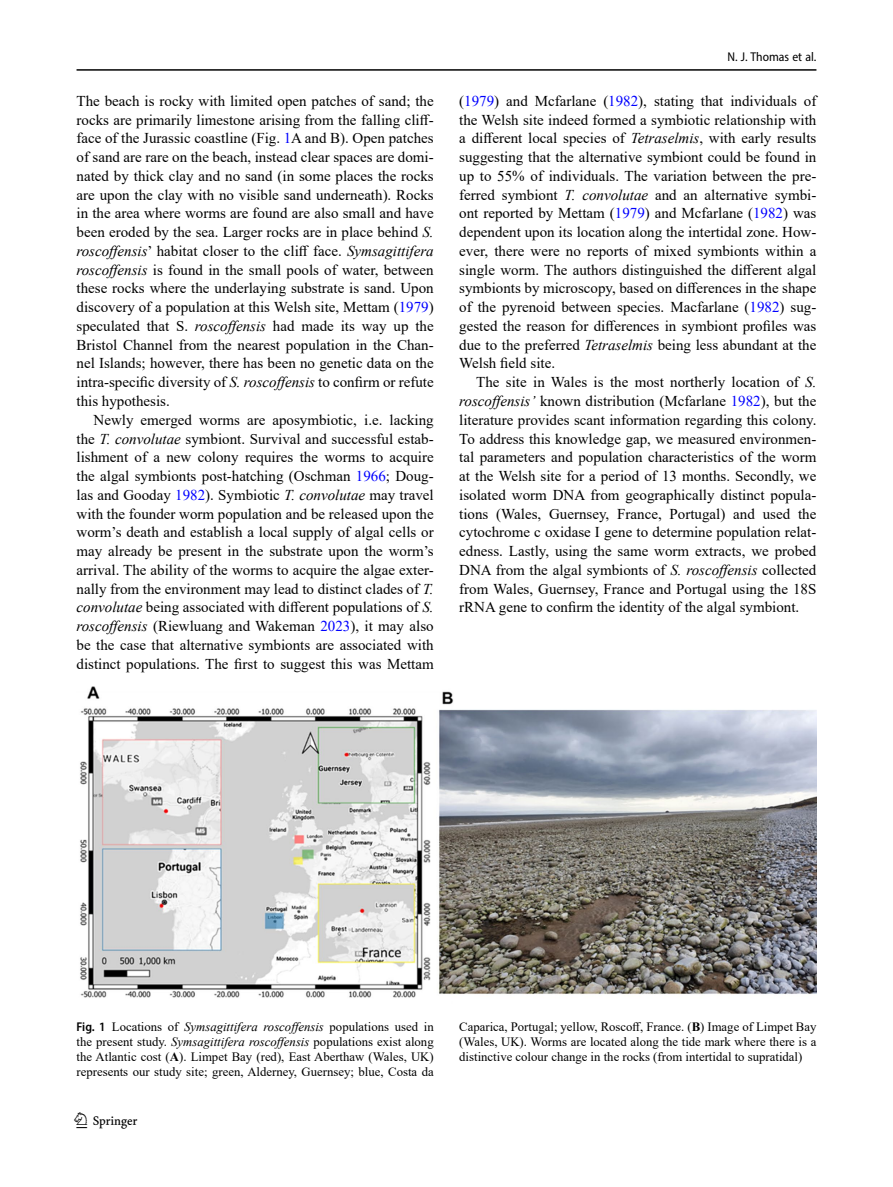
<style>
.page{position:relative;width:893px;height:1187px;background:#fff}
.page>*{position:absolute;margin:0;border:0;box-sizing:border-box;transform-origin:0 0}
.t1{font:22.5px "Springnew";color:#000}
.Body_Text_Indent{font:15px/18.8px "Times New Roman";color:#000;text-align:justify}
.Figure_Caption{font:12.75px/15px "Times New Roman";color:#000;text-align:justify}
.t2{font:semi-condensed 12.75px "Myriad Pro";color:#000}
.s1{color:#00f}
.s2{font-style:italic}
.s3{font-family:"Myriad Pro";font-weight:600;font-stretch:semi-condensed}
.s4{font-weight:700}
</style>
<div class="page">
<hr style="left:77px;top:69px;width:739px;height:2px;background:#000">
<img style="left:80px;top:686px;width:736px;height:312px">
<p class="Body_Text_Indent" style="left:77px;top:91px;width:359px">The beach is rocky with limited open patches of sand; the rocks are primarily limestone arising from the falling cliff&shy;face of the Jurassic coastline (Fig. <span class="s1">1</span>A and B). Open patches of sand are rare on the beach, instead clear spaces are domi&shy;nated by thick clay and no sand (in some places the rocks are upon the clay with no visible sand underneath). Rocks in the area where worms are found are also small and have been eroded by the sea. Larger rocks are in place behind <span class="s2">S. roscoffensis</span>’ habitat closer to the cliff face. <span class="s2">Symsagittifera roscoffensis</span> is found in the small pools of water, between these rocks where the underlaying substrate is sand. Upon discovery of a population at this Welsh site, Mettam (<span class="s1">1979</span>) speculated that S. <span class="s2">roscoffensis</span> had made its way up the Bristol Channel from the nearest population in the Chan&shy;nel Islands; however, there has been no genetic data on the intra-specific diversity of <span class="s2">S. roscoffensis</span> to confirm or refute this hypothesis.</p>
<p class="Body_Text_Indent" style="left:77px;top:410px;width:359px;text-indent:17px">Newly emerged worms are aposymbiotic, i.e. lacking the <span class="s2">T. convolutae</span> symbiont. Survival and successful estab&shy;lishment of a new colony requires the worms to acquire the algal symbionts post-hatching (Oschman <span class="s1">1966</span>; Doug&shy;las and Gooday <span class="s1">1982</span>). Symbiotic <span class="s2">T. convolutae</span> may travel with the founder worm population and be released upon the worm’s death and establish a local supply of algal cells or may already be present in the substrate upon the worm’s arrival. The ability of the worms to acquire the algae exter&shy;nally from the environment may lead to distinct clades of <span class="s2">T. convolutae</span> being associated with different populations of <span class="s2">S. roscoffensis</span> (Riewluang and Wakeman <span class="s1">2023</span>), it may also be the case that alternative symbionts are associated with distinct populations. The first to suggest this was Mettam</p>
<p class="t2" style="left:727px;top:49px;width:90px">N. J. Thomas et al.</p>
<p class="Body_Text_Indent" style="left:459px;top:91px;width:359px">(<span class="s1">1979</span>) and Mcfarlane (<span class="s1">1982</span>), stating that individuals of the Welsh site indeed formed a symbiotic relationship with a different local species of <span class="s2">Tetraselmis</span>, with early results suggesting that the alternative symbiont could be found in up to 55% of individuals. The variation between the pre&shy;ferred symbiont <span class="s2">T. convolutae</span> and an alternative symbi&shy;ont reported by Mettam (<span class="s1">1979</span>) and Mcfarlane (<span class="s1">1982</span>) was dependent upon its location along the intertidal zone. How&shy;ever, there were no reports of mixed symbionts within a single worm. The authors distinguished the different algal symbionts by microscopy, based on differences in the shape of the pyrenoid between species. Macfarlane (<span class="s1">1982</span>) sug&shy;gested the reason for differences in symbiont profiles was due to the preferred <span class="s2">Tetraselmis</span> being less abundant at the Welsh field site.</p>
<p class="Body_Text_Indent" style="left:459px;top:372px;width:359px;text-indent:17px">The site in Wales is the most northerly location of <span class="s2">S. roscoffensis’</span> known distribution (Mcfarlane <span class="s1">1982</span>), but the literature provides scant information regarding this colony.<br>To address this knowledge gap, we measured environmen&shy;tal parameters and population characteristics of the worm at the Welsh site for a period of 13 months. Secondly, we isolated worm DNA from geographically distinct popula&shy;tions (Wales, Guernsey, France, Portugal) and used the cytochrome c oxidase I gene to determine population relat&shy;edness. Lastly, using the same worm extracts, we probed DNA from the algal symbionts of <span class="s2">S. roscoffensis</span> collected from Wales, Guernsey, France and Portugal using the 18S rRNA gene to confirm the identity of the algal symbiont.</p>
<p class="Figure_Caption" style="left:77px;top:1018px;width:359px"><span class="s3">Fig. 1</span> Locations of <span class="s2">Symsagittifera roscoffensis</span> populations used in the present study. <span class="s2">Symsagittifera roscoffensis</span> populations exist along the Atlantic cost (<span class="s4">A</span>). Limpet Bay (red), East Aberthaw (Wales, UK) represents our study site; green, Alderney, Guernsey; blue, Costa da</p>
<p class="Figure_Caption" style="left:459px;top:1018px;width:359px">Caparica, Portugal; yellow, Roscoff, France. (<span class="s4">B</span>) Image of Limpet Bay (Wales, UK). Worms are located along the tide mark where there is a distinctive colour change in the rocks (from intertidal to supratidal)</p>
<h1 class="t1" style="left:77px;top:1107px;width:63px">1 3</h1>
</div>
